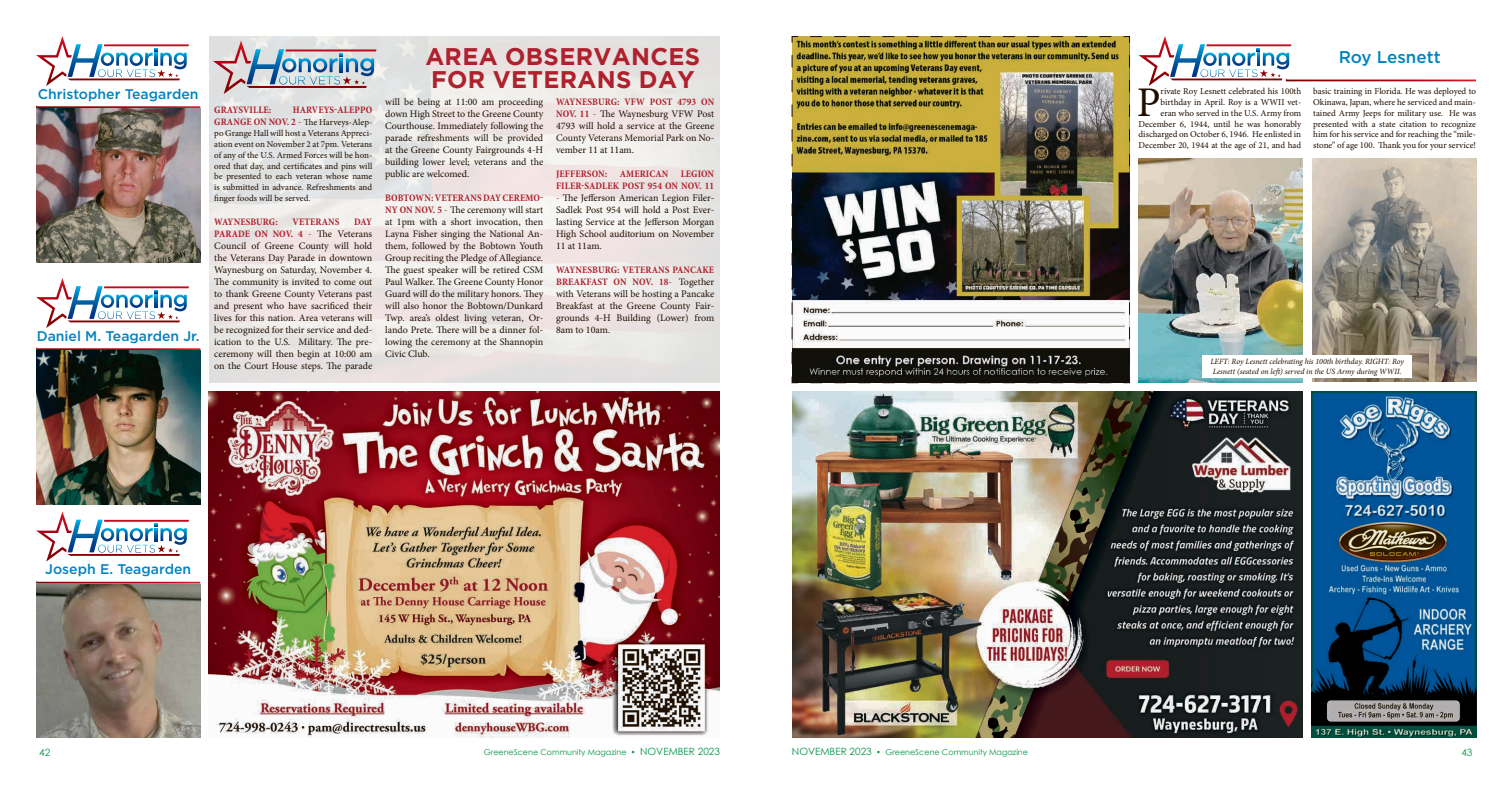
<style>
.page{position:relative;width:1512px;height:792px;background:#fff}
.page>*{position:absolute;margin:0;border:0;box-sizing:border-box;transform-origin:0 0}
.t1{font:42.2px "Minion Pro";color:#1f0e00}
.t2{font:700 24px/23px "Gotham";letter-spacing:.015em;color:#ae212d}
.t3{font:500 17px "Gotham";color:#0083c2}
.t4{font:500 14px "Gotham";color:#0083c2}
.t5{font:10px/12px "Minion Pro";letter-spacing:-.005em;color:#1f0e00;text-align:justify}
.t6{font:700 condensed 10px/12px "Minion Pro";letter-spacing:.01em;color:#ae212d}
.t7{font:10px "Century Gothic";color:#00964a}
.t8{font:9px/10.8px "Minion Pro";color:#1f0e00;text-align:justify}
.t9{font:italic 8px/9.6px "Minion Pro";letter-spacing:-.005em;color:#1f0e00;text-align:center}
.t10{font:8px "Century Gothic";color:#00964a}
.s1{font-weight:700;font-stretch:condensed;font-size:10px;color:#ae212d}
.s2{font-size:10px;color:#ae212d}
.s3{font-weight:700;font-stretch:condensed;color:#ae212d}
.s4{color:#ae212d}
.s5{font-size:10px}
</style>
<div class="page">
<svg style="left:36px;top:36px;width:153px;height:50px"></svg>
<svg style="left:36px;top:105px;width:164px;height:3px"></svg>
<svg style="left:1139px;top:36px;width:337px;height:50px"></svg>
<img style="left:36px;top:109px;width:164px;height:153px">
<svg style="left:36px;top:278px;width:153px;height:50px"></svg>
<svg style="left:36px;top:347px;width:164px;height:3px"></svg>
<img style="left:36px;top:351px;width:164px;height:153px">
<svg style="left:36px;top:511px;width:153px;height:50px"></svg>
<svg style="left:36px;top:580px;width:164px;height:4px"></svg>
<img style="left:36px;top:584px;width:164px;height:154px">
<img style="left:1139px;top:159px;width:164px;height:223px">
<img style="left:1312px;top:158px;width:164px;height:224px">
<img style="left:209px;top:392px;width:510px;height:346px">
<img style="left:1312px;top:392px;width:164px;height:346px">
<svg style="left:213px;top:40px;width:163px;height:54px;background:#bcbec8"></svg>
<img style="left:791px;top:36px;width:339px;height:348px">
<img style="left:792px;top:392px;width:511px;height:346px">
<div style="left:1202px;top:355px;width:210px;height:22px;background:#fff"></div>
<h3 class="t4" style="left:38px;top:85px;width:162px">Christopher Teagarden</h3>
<h3 class="t4" style="left:37px;top:327px;width:164px">Daniel M. Teagarden Jr.</h3>
<p class="t6" style="left:214px;top:104px;width:59px">GRAYSVILLE:</p>
<p class="t6" style="left:293px;top:104px;width:81px">HARVEYS-ALEPPO</p>
<p class="t8" style="left:214px;top:117px;width:160px"><span class="s1">GRANGE ON NOV. 2</span> <span class="s2">-</span> The Harveys-Alep&shy;po Grange Hall will host a Veterans Appreci&shy;ation event on November 2 at 7pm. Veterans of any of the U.S. Armed Forces will be hon&shy;ored that day, and certificates and pins will be presented to each veteran whose name is submitted in advance. Refreshments and finger foods will be served.</p>
<p class="t6" style="left:214px;top:216px;width:65px">WAYNESBURG:</p>
<p class="t6" style="left:293px;top:216px;width:49px">VETERANS</p>
<p class="t5" style="left:214px;top:216px;width:160px;text-indent:140px"><span class="s3">DAY PARADE ON NOV. 4</span> <span class="s4">-</span> The Veterans Council of Greene County will hold the Veterans Day Parade in downtown Waynesburg on Saturday, November 4.<br>The community is invited to come out to thank Greene County Veterans past and present who have sacrificed their lives for this nation. Area veterans will be recognized for their service and ded&shy;ication to the U.S. Military. The pre&shy;ceremony will then begin at 10:00 am on the Court House steps. The parade</p>
<h2 class="t2" style="left:425px;top:44px;width:276px">AREA OBSERVANCES<br>FOR VETERANS DAY</h2>
<p class="t5" style="left:385px;top:96px;width:160px">will be being at 11:00 am proceeding down High Street to the Greene County Courthouse. Immediately following the parade refreshments will be provided at the Greene County Fairgrounds 4-H building lower level; veterans and the public are welcomed.</p>
<p class="t5" style="left:385px;top:192px;width:160px"><span class="s3">BOBTOWN: VETERANS DAY CEREMO-NY ON NOV. 5</span> <span class="s4">-</span> The ceremony will start at 1pm with a short invocation, then Layna Fisher singing the National An&shy;them, followed by the Bobtown Youth Group reciting the Pledge of Allegiance.<br>The guest speaker will be retired CSM Paul Walker. The Greene County Honor Guard will do the military honors. They will also honor the Bobtown/Dunkard Twp. area’s oldest living veteran, Or&shy;lando Prete. There will be a dinner fol&shy;lowing the ceremony at the Shannopin Civic Club.</p>
<p class="t5" style="left:556px;top:96px;width:160px"><span class="s3">WAYNESBURG: VFW POST 4793 ON NOV. 11</span> <span class="s4">-</span> The Waynesburg VFW Post 4793 will hold a service at the Greene County Veterans Memorial Park on No&shy;vember 11 at 11am.</p>
<p class="t6" style="left:556px;top:168px;width:160px">JEFFERSON: AMERICAN LEGION<br>FILER-SADLEK POST 954 ON NOV. 11</p>
<p class="t5" style="left:556px;top:192px;width:160px"><span class="s4">-</span> The Jefferson American Legion Filer-Sadlek Post 954 will hold a Post Ever&shy;lasting Service at the Jefferson Morgan High School auditorium on November 11 at 11am.</p>
<p class="t5" style="left:556px;top:264px;width:160px"><span class="s3">WAYNESBURG: VETERANS PANCAKE BREAKFAST ON NOV. 18</span><span class="s4">-</span> Together with Veterans will be hosting a Pancake Breakfast at the Greene County Fair&shy;grounds 4-H Building (Lower) from 8am to 10am.</p>
<h3 class="t4" style="left:45px;top:561px;width:147px">Joseph E. Teagarden</h3>
<h3 class="t3" style="left:1339px;top:47px;width:103px">Roy Lesnett</h3>
<p class="t8" style="left:1139px;top:86px;width:164px;text-align:right">rivate Roy Lesnett celebrated his 100th birthday in April. Roy is a WWII vet-<br>eran who served in the U.S. Army from December 6, 1944, until he was honorably discharged on October 6, 1946. He enlisted in December 20, 1944 at the age of 21, and had</p>
<p class="t8" style="left:1313px;top:86px;width:164px">basic training in Florida. He was deployed to Okinawa, Japan, where he serviced and main&shy;tained Army Jeeps for military use. He was presented with a state citation to recognize him for his service and for reaching the “mile&shy;stone” of age 100. Thank you for your service!</p>
<h1 class="t1" style="left:1137px;top:74px;width:25px">P</h1>
<p class="t9" style="left:1210px;top:357px;width:195px">LEFT: Roy Lesnett celebrating his 100th birthday. RIGHT: Roy<br>Lesnett (seated on left) served in the US Army during WWII.</p>
<p class="t7" style="left:39px;top:746px;width:13px">42</p>
<p class="t10" style="left:484px;top:747px;width:237px">GreeneScene Community Magazine • <span class="s5">NOVEMBER 2023</span></p>
<p class="t10" style="left:792px;top:747px;width:238px"><span class="s5">NOVEMBER 2023</span> • GreeneScene Community Magazine</p>
<p class="t7" style="left:1461px;top:746px;width:13px">43</p>
</div>
